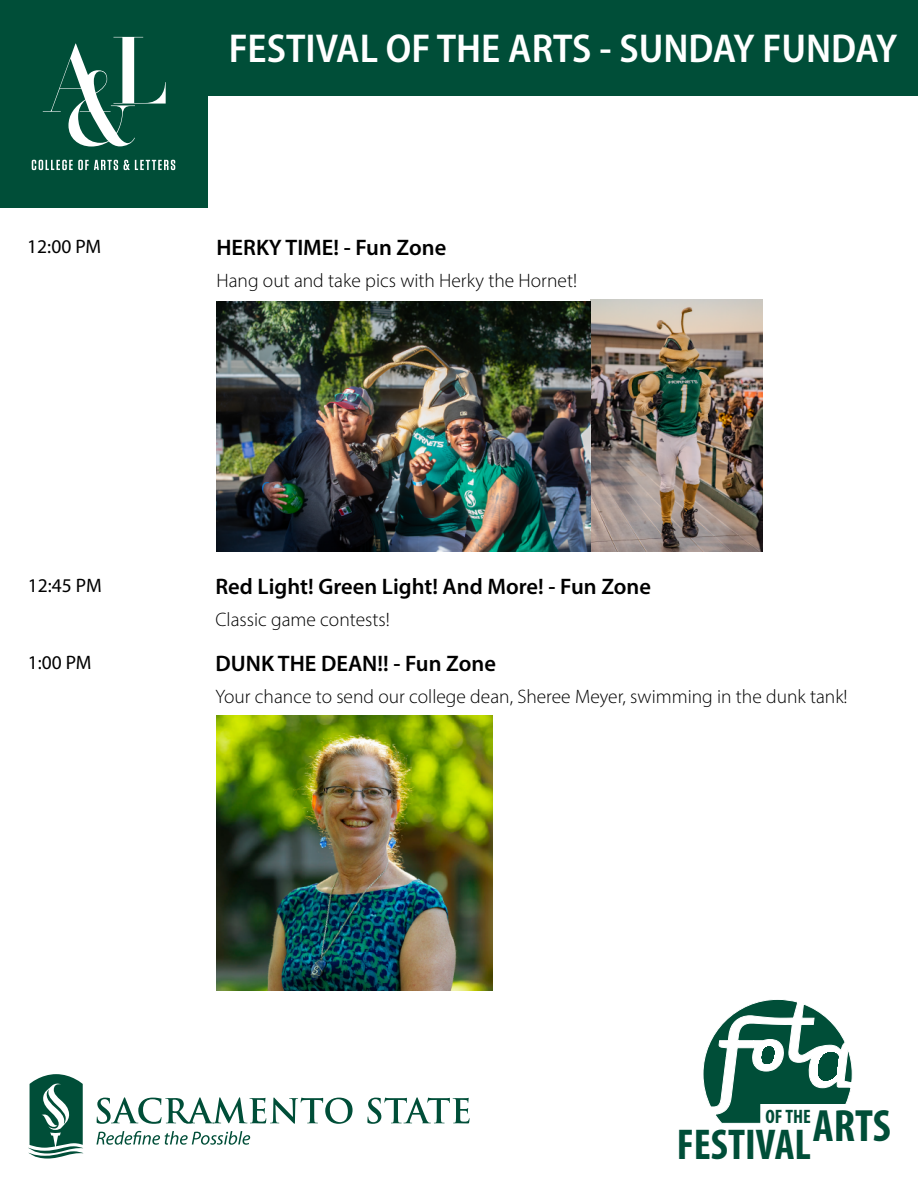
<style>
.page{position:relative;width:918px;height:1188px;background:#fff}
.page>*{position:absolute;margin:0;border:0;box-sizing:border-box;transform-origin:0 0}
.t1{font:700 condensed 43.35px "Myriad Pro";color:#004e38}
.t2{font:600 semi-condensed 40.5px "Myriad Pro";color:#fff}
.t3{font:600 22.5px "Myriad Pro";color:#000}
.t4{font:300 19.5px "Myriad Pro";color:#000}
.t5{font:19.5px "Myriad Pro";color:#000}
.t6{font:700 condensed 19.5px "Myriad Pro";color:#004e38}
</style>
<div class="page">
<div style="left:207px;top:0;width:710px;height:95px;background:#004e38"></div>
<svg style="left:97px;top:1097px;width:373px;height:27px"></svg>
<svg style="left:96px;top:1131px;width:154px;height:14px"></svg>
<svg style="left:28px;top:1074px;width:56px;height:85px"></svg>
<div style="left:0;top:0;width:207px;height:207px;background:#004e38"></div>
<svg style="left:32px;top:160px;width:86px;height:10px"></svg>
<svg style="left:124px;top:160px;width:51px;height:10px"></svg>
<svg style="left:43px;top:37px;width:123px;height:110px"></svg>
<svg style="left:703px;top:999px;width:149px;height:125px"></svg>
<img style="left:591px;top:300px;width:172px;height:251px">
<img style="left:216px;top:302px;width:375px;height:250px">
<img style="left:217px;top:716px;width:275px;height:274px">
<h2 class="t2" style="left:229px;top:23px;width:670px">FESTIVAL OF THE ARTS - SUNDAY FUNDAY</h2>
<p class="t5" style="left:27px;top:234px;width:76px">12:00 PM</p>
<p class="t3" style="left:217px;top:233px;width:231px">HERKY TIME! - Fun Zone</p>
<p class="t4" style="left:217px;top:268px;width:362px">Hang out and take pics with Herky the Hornet!</p>
<p class="t5" style="left:28px;top:573px;width:76px">12:45 PM</p>
<p class="t3" style="left:215px;top:572px;width:437px">Red Light! Green Light! And More! - Fun Zone</p>
<p class="t4" style="left:215px;top:608px;width:176px">Classic game contests!</p>
<p class="t5" style="left:28px;top:650px;width:65px">1:00 PM</p>
<p class="t3" style="left:215px;top:649px;width:282px">DUNK THE DEAN!! - Fun Zone</p>
<p class="t4" style="left:215px;top:685px;width:634px">Your chance to send our college dean, Sheree Meyer, swimming in the dunk tank!</p>
<p class="t6" style="left:766px;top:1105px;width:47px">OF THE</p>
<h1 class="t1" style="left:677px;top:1118px;width:215px">FESTIVAL<sup>ARTS</sup></h1>
</div>
